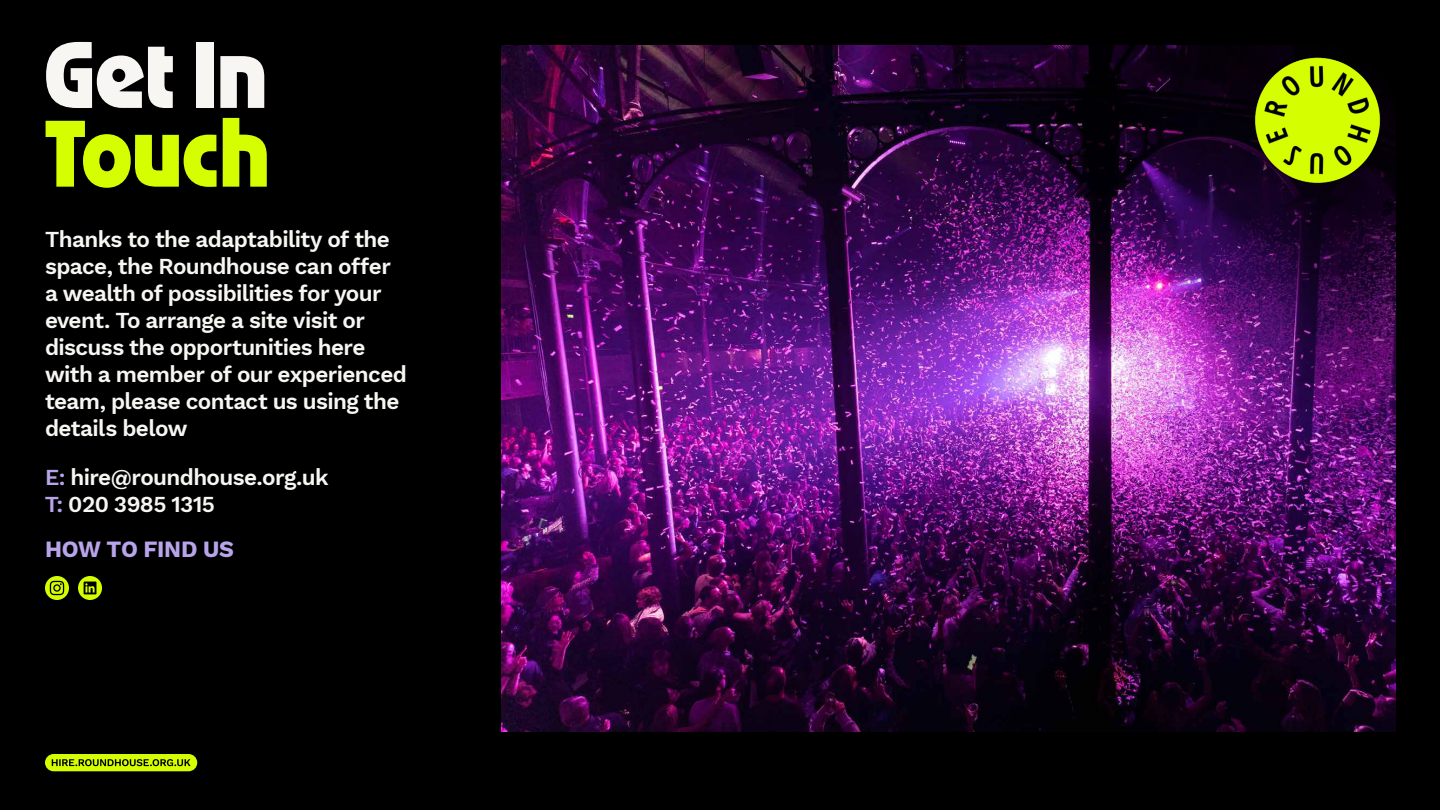
<style>
.page{position:relative;width:1440px;height:810px;background:#000}
.page>*{position:absolute;margin:0;border:0;box-sizing:border-box;transform-origin:0 0}
.t1{font:700 102px "OZIK";color:#f7f6f3}
.t2{font:700 102px "OZIK";color:#d5fe01}
.t3{font:700 22.95px "Work Sans";letter-spacing:-.005em;color:#b8a4ea}
.t4{font:600 22.5px/27px "Work Sans";letter-spacing:-.025em;color:#f7f6f3}
.s1{color:#b8a4ea}
</style>
<div class="page">
<img style="left:501px;top:45px;width:894px;height:687px">
<img style="left:1056px;top:45px;width:339px;height:449px">
<img style="left:1253px;top:56px;width:129px;height:129px">
<svg style="left:45px;top:576px;width:24px;height:24px"></svg>
<svg style="left:78px;top:576px;width:24px;height:24px"></svg>
<div style="left:45px;top:754px;width:152px;height:17px;background:#d5fe01;border-radius:9px"></div>
<svg style="left:52px;top:759px;width:139px;height:7px"></svg>
<h1 class="t1" style="left:44px;top:14px;width:225px">Get In</h1>
<h1 class="t2" style="left:44px;top:93px;width:227px">Touch</h1>
<p class="t4" style="left:45px;top:225px;width:363px">Thanks to the adaptability of the space, the Roundhouse can offer a wealth of possibilities for your event. To arrange a site visit or discuss the opportunities here with a member of our experienced team, please contact us using the details below</p>
<p class="t4" style="left:45px;top:463px;width:285px"><span class="s1">E:</span> hire@roundhouse.org.uk<br><span class="s1">T:</span> 020 3985 1315</p>
<p class="t3" style="left:45px;top:532px;width:191px">HOW TO FIND US</p>
</div>
